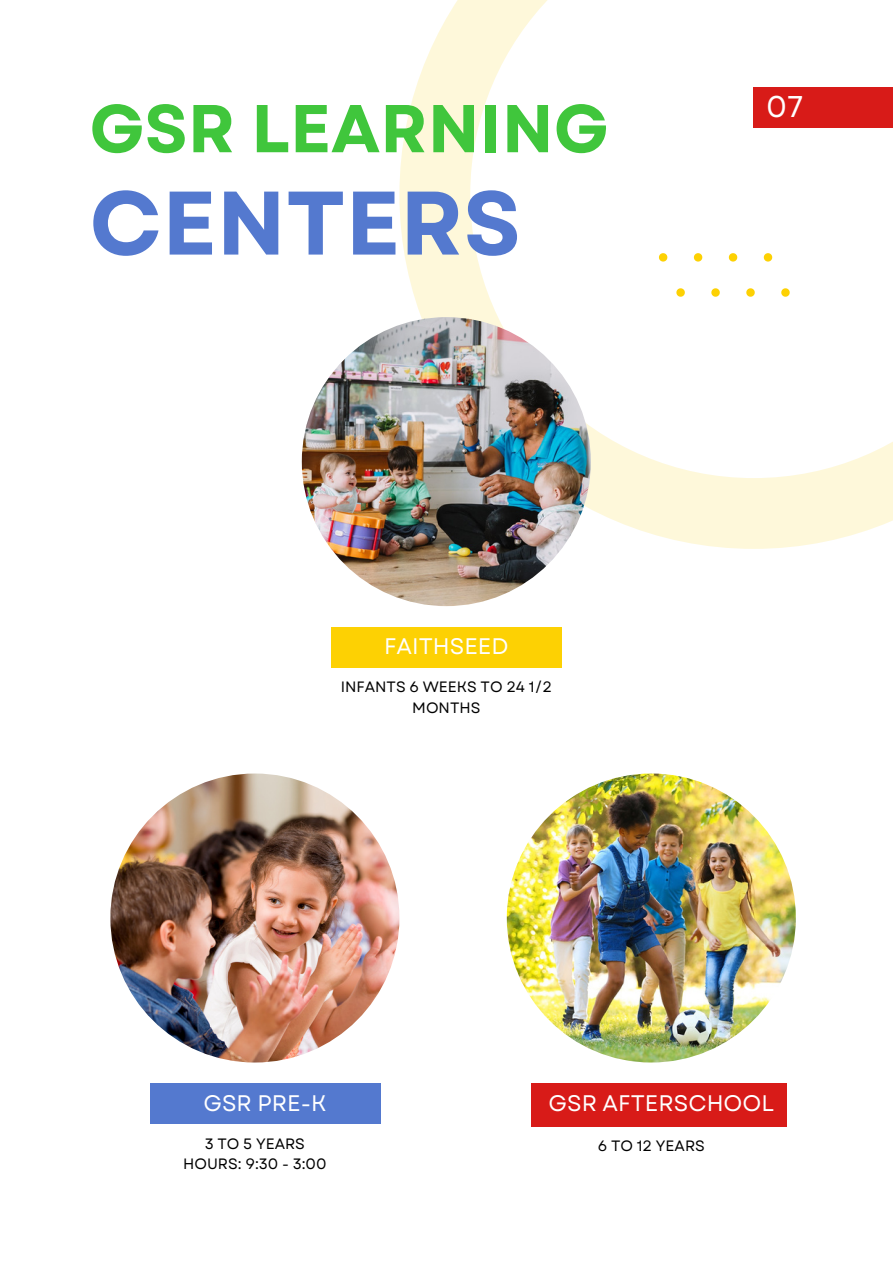
<style>
.page{position:relative;width:893px;height:1264px;background:#fff}
.page>*{position:absolute;margin:0;border:0;box-sizing:border-box;transform-origin:0 0}
.t1{font:700 89.85px "Garet";color:#5479cf}
.t2{font:700 67.5px "Garet";color:#40c63c}
.t3{font:30px "Garet";color:#fff}
.t4{font:22.5px "Garet";color:#fff}
.t5{font:15px/20.2px "Garet";color:#000;text-align:center}
</style>
<div class="page">
<svg style="left:399px;top:0;width:493px;height:549px"></svg>
<div style="left:753px;top:87px;width:139px;height:40px;background:#d81b18"></div>
<svg style="left:659px;top:253px;width:8px;height:8px"></svg>
<svg style="left:693px;top:253px;width:9px;height:8px"></svg>
<svg style="left:728px;top:253px;width:9px;height:8px"></svg>
<svg style="left:763px;top:253px;width:9px;height:8px"></svg>
<svg style="left:676px;top:288px;width:8px;height:9px"></svg>
<svg style="left:711px;top:288px;width:8px;height:9px"></svg>
<svg style="left:746px;top:288px;width:8px;height:9px"></svg>
<svg style="left:781px;top:288px;width:8px;height:9px"></svg>
<div style="left:531px;top:1083px;width:255px;height:43px;background:#d81b18"></div>
<img style="left:302px;top:317px;width:289px;height:289px;border-radius:50%">
<div style="left:331px;top:627px;width:230px;height:40px;background:#fdd103"></div>
<img style="left:110px;top:773px;width:289px;height:289px;border-radius:50%">
<div style="left:150px;top:1083px;width:230px;height:41px;background:#5479cf"></div>
<img style="left:506px;top:773px;width:289px;height:289px;border-radius:50%">
<p class="t2" style="left:89px;top:80px;width:520px">GSR LEARNING</p>
<p class="t1" style="left:89px;top:158px;width:433px">CENTERS</p>
<p class="t4" style="left:384px;top:630px;width:126px">FAITHSEED</p>
<p class="t5" style="left:340px;top:677px;width:213px">INFANTS 6 WEEKS TO 24 1/2<br>MONTHS</p>
<p class="t3" style="left:766px;top:84px;width:39px">07</p>
<p class="t4" style="left:203px;top:1087px;width:124px">GSR PRE-K</p>
<p class="t5" style="left:205px;top:1133px;width:102px">3 TO 5 YEARS</p>
<p class="t5" style="left:183px;top:1153px;width:145px">HOURS: 9:30 - 3:00</p>
<p class="t4" style="left:548px;top:1086px;width:227px">GSR AFTERSCHOOL</p>
<p class="t5" style="left:597px;top:1135px;width:109px">6 TO 12 YEARS</p>
</div>
